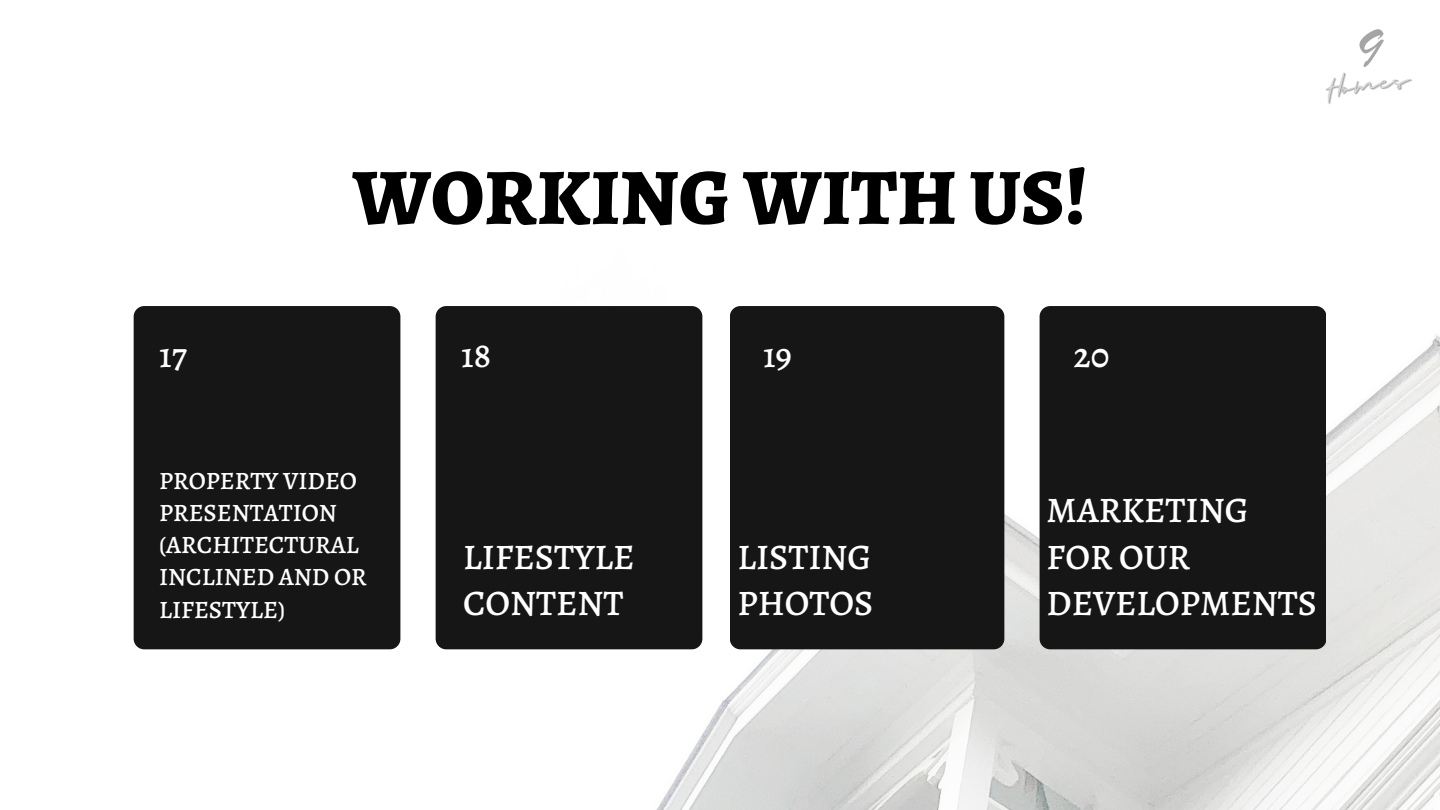
<style>
.page{position:relative;width:1440px;height:810px;background:#fff}
.page>*{position:absolute;margin:0;border:0;box-sizing:border-box;transform-origin:0 0}
.t1{font:800 80px "Alegreya";color:#000}
.t2{font:500 36px/46.5px "Alegreya";color:#fff}
.t3{font:500 25px/32.2px "Alegreya";color:#fff}
</style>
<div class="page">
<img style="left:133px;top:306px;width:1307px;height:504px">
<div style="left:134px;top:306px;width:266px;height:343px;background:#171616;border-radius:11px"></div>
<div style="left:730px;top:306px;width:274px;height:343px;background:#171616;border-radius:11px"></div>
<div style="left:1040px;top:306px;width:286px;height:343px;background:#171616;border-radius:11px"></div>
<div style="left:436px;top:306px;width:266px;height:343px;background:#171616;border-radius:11px"></div>
<img style="left:1325px;top:29px;width:88px;height:75px">
<p class="t2" style="left:159px;top:332px;width:29px">17</p>
<h1 class="t1" style="left:353px;top:142px;width:736px">WORKING WITH US!</h1>
<p class="t2" style="left:461px;top:332px;width:31px">18</p>
<p class="t2" style="left:763px;top:332px;width:31px">19</p>
<p class="t2" style="left:1074px;top:332px;width:37px">20</p>
<p class="t3" style="left:159px;top:464px;width:209px">PROPERTY VIDEO<br>PRESENTATION (ARCHITECTURAL<br>INCLINED AND OR<br>LIFESTYLE)</p>
<p class="t2" style="left:463px;top:533px;width:173px">LIFESTYLE<br>CONTENT</p>
<p class="t2" style="left:738px;top:533px;width:137px">LISTING<br>PHOTOS</p>
<p class="t2" style="left:1047px;top:487px;width:272px">MARKETING<br>FOR OUR<br>DEVELOPMENTS</p>
</div>
